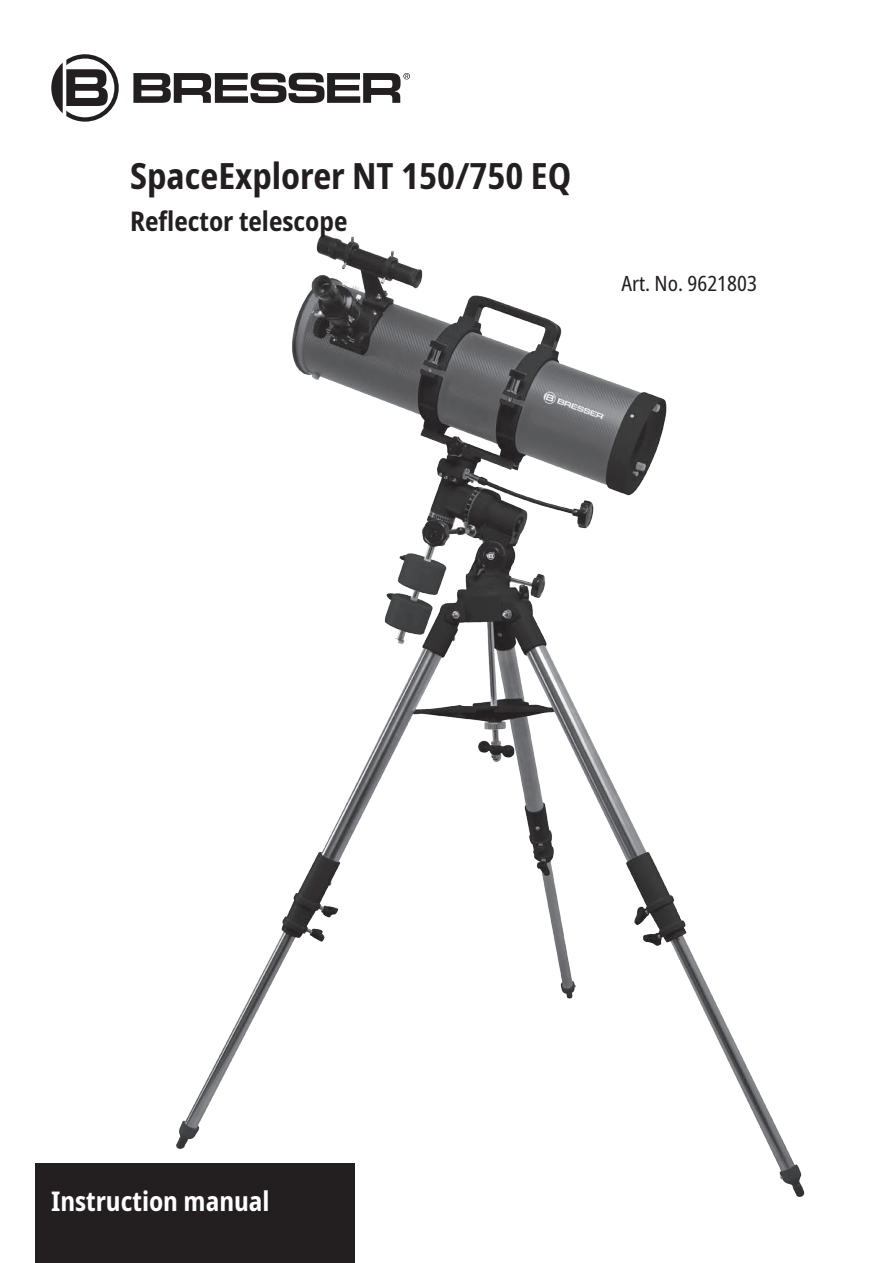
<style>
.page{position:relative;width:893px;height:1263px;background:#fff}
.page>*{position:absolute;margin:0;border:0;box-sizing:border-box;transform-origin:0 0}
.t1{font:700 condensed 36px "Noto Sans";color:#231f20}
.t2{font:700 condensed 27px "Noto Sans";color:#231f20}
.t3{font:700 condensed 27px "Noto Sans";color:#fff}
.t4{font:condensed 21px "Noto Sans";color:#231f20}
</style>
<div class="page">
<img style="left:176px;top:234px;width:629px;height:963px">
<div style="left:35px;top:1163px;width:320px;height:100px;background:#231f20"></div>
<svg style="left:133px;top:73px;width:277px;height:30px"></svg>
<svg style="left:51px;top:54px;width:68px;height:68px"></svg>
<p class="t1" style="left:130px;top:150px;width:443px">SpaceExplorer NT 150/750 EQ</p>
<p class="t2" style="left:130px;top:202px;width:219px">Reflector telescope</p>
<p class="t4" style="left:621px;top:269px;width:137px">Art. No. 9621803</p>
<p class="t3" style="left:51px;top:1182px;width:220px">Instruction manual</p>
</div>
